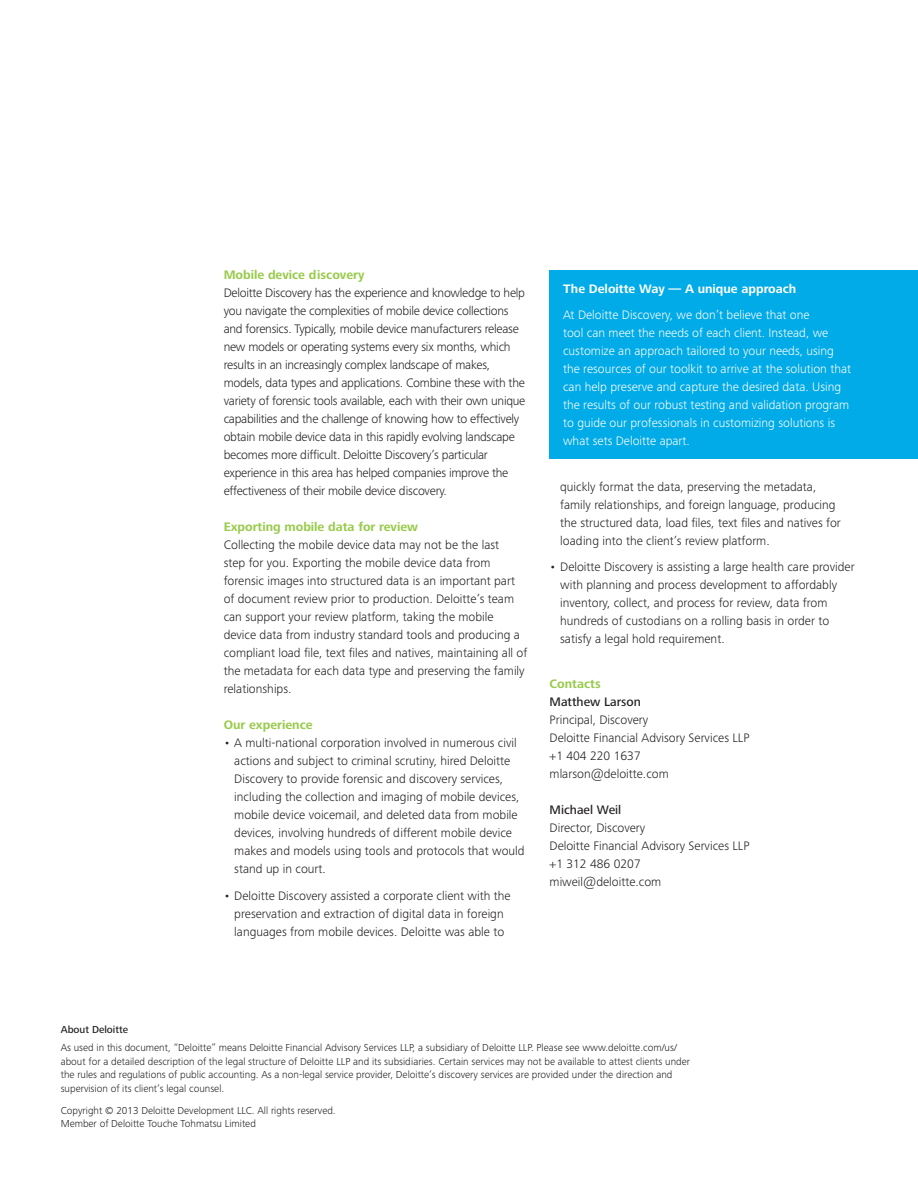
<style>
.page{position:relative;width:918px;height:1188px;background:#fff}
.page>*{position:absolute;margin:0;border:0;box-sizing:border-box;transform-origin:0 0}
.Body_styles_Body_cop{font:300 12.75px/18px "Frutiger Next Pro";color:#231f20}
.Body_styles_Body_cop-2{font:300 12.75px/18px "Frutiger Next Pro";letter-spacing:-.02em;color:#231f20}
.Body_styles_Body_cop-3{font:300 12.75px/18px "Frutiger Next Pro";color:#fff}
.Subhead_styles_B_Sub{font:700 12.75px "Frutiger Next Pro";color:#97ca49}
.Subhead_styles_B_Sub-2{font:700 12.75px "Frutiger Next Pro";color:#fff}
.Body_styles_Body_cop-4{font:500 12.75px "Frutiger Next Pro";color:#231f20}
.Caption_styles_Capti{font:300 10.5px/13.5px "Frutiger Next Pro";color:#231f20}
.Caption_styles_Capti-2{font:500 10.5px "Frutiger Next Pro";color:#231f20}
</style>
<div class="page">
<div style="left:550px;top:270px;width:368px;height:189px;background:#00abe7"></div>
<p class="Subhead_styles_B_Sub" style="left:224px;top:268px;width:142px">Mobile device discovery</p>
<p class="Body_styles_Body_cop-2" style="left:224px;top:284px;width:303px">Deloitte Discovery has the experience and knowledge to help you navigate the complexities of mobile device collections and forensics. Typically, mobile device manufacturers release new models or operating systems every six months, which results in an increasingly complex landscape of makes, models, data types and applications. Combine these with the variety of forensic tools available, each with their own unique capabilities and the challenge of knowing how to effectively obtain mobile device data in this rapidly evolving landscape becomes more difficult. Deloitte Discovery’s particular experience in this area has helped companies improve the effectiveness of their mobile device discovery.</p>
<p class="Subhead_styles_B_Sub" style="left:224px;top:520px;width:196px">Exporting mobile data for review</p>
<p class="Body_styles_Body_cop" style="left:224px;top:536px;width:305px">Collecting the mobile device data may not be the last<br>step for you. Exporting the mobile device data from forensic images into structured data is an important part of document review prior to production. Deloitte’s team can support your review platform, taking the mobile device data from industry standard tools and producing a compliant load file, text files and natives, maintaining all of the metadata for each data type and preserving the family relationships.</p>
<p class="Subhead_styles_B_Sub" style="left:224px;top:718px;width:90px">Our experience</p>
<p class="Body_styles_Body_cop" style="left:234px;top:734px;width:292px;text-indent:-11px">• A multi-national corporation involved in numerous civil actions and subject to criminal scrutiny, hired Deloitte Discovery to provide forensic and discovery services, including the collection and imaging of mobile devices, mobile device voicemail, and deleted data from mobile devices, involving hundreds of different mobile device makes and models using tools and protocols that would stand up in court.</p>
<p class="Body_styles_Body_cop" style="left:224px;top:886px;width:288px;text-align:center">• Deloitte Discovery assisted a corporate client with the preservation and extraction of digital data in foreign languages from mobile devices. Deloitte was able to</p>
<p class="Subhead_styles_B_Sub-2" style="left:563px;top:281px;width:235px">The Deloitte Way — A unique approach</p>
<p class="Body_styles_Body_cop-3" style="left:563px;top:306px;width:290px">At Deloitte Discovery, we don’t believe that one<br>tool can meet the needs of each client. Instead, we customize an approach tailored to your needs, using the resources of our toolkit to arrive at the solution that can help preserve and capture the desired data. Using the results of our robust testing and validation program to guide our professionals in customizing solutions is what sets Deloitte apart.</p>
<p class="Body_styles_Body_cop" style="left:560px;top:478px;width:282px">quickly format the data, preserving the metadata, family relationships, and foreign language, producing the structured data, load files, text files and natives for loading into the client’s review platform.</p>
<p class="Body_styles_Body_cop" style="left:560px;top:558px;width:296px;text-indent:-11px">• Deloitte Discovery is assisting a large health care provider with planning and process development to affordably inventory, collect, and process for review, data from hundreds of custodians on a rolling basis in order to satisfy a legal hold requirement.</p>
<p class="Subhead_styles_B_Sub" style="left:550px;top:676px;width:53px">Contacts</p>
<p class="Body_styles_Body_cop-4" style="left:550px;top:694px;width:93px">Matthew Larson</p>
<p class="Body_styles_Body_cop" style="left:550px;top:711px;width:100px">Principal, Discovery</p>
<p class="Body_styles_Body_cop" style="left:550px;top:729px;width:202px">Deloitte Financial Advisory Services LLP</p>
<p class="Body_styles_Body_cop" style="left:550px;top:747px;width:93px">+1 404 220 1637</p>
<p class="Body_styles_Body_cop" style="left:550px;top:765px;width:121px">mlarson@deloitte.com</p>
<p class="Body_styles_Body_cop-4" style="left:550px;top:802px;width:73px">Michael Weil</p>
<p class="Body_styles_Body_cop" style="left:550px;top:819px;width:97px">Director, Discovery</p>
<p class="Body_styles_Body_cop" style="left:550px;top:837px;width:202px">Deloitte Financial Advisory Services LLP</p>
<p class="Body_styles_Body_cop" style="left:550px;top:855px;width:93px">+1 312 486 0207</p>
<p class="Body_styles_Body_cop" style="left:550px;top:873px;width:113px">miweil@deloitte.com</p>
<p class="Caption_styles_Capti-2" style="left:61px;top:1024px;width:69px">About Deloitte</p>
<p class="Caption_styles_Capti" style="left:61px;top:1041px;width:631px">As used in this document, “Deloitte” means Deloitte Financial Advisory Services LLP, a subsidiary of Deloitte LLP. Please see www.deloitte.com/us/ about for a detailed description of the legal structure of Deloitte LLP and its subsidiaries. Certain services may not be available to attest clients under the rules and regulations of public accounting. As a non-legal service provider, Deloitte’s discovery services are provided under the direction and supervision of its client’s legal counsel.</p>
<p class="Caption_styles_Capti" style="left:61px;top:1104px;width:277px">Copyright © 2013 Deloitte Development LLC. All rights reserved.<br>Member of Deloitte Touche Tohmatsu Limited</p>
</div>
